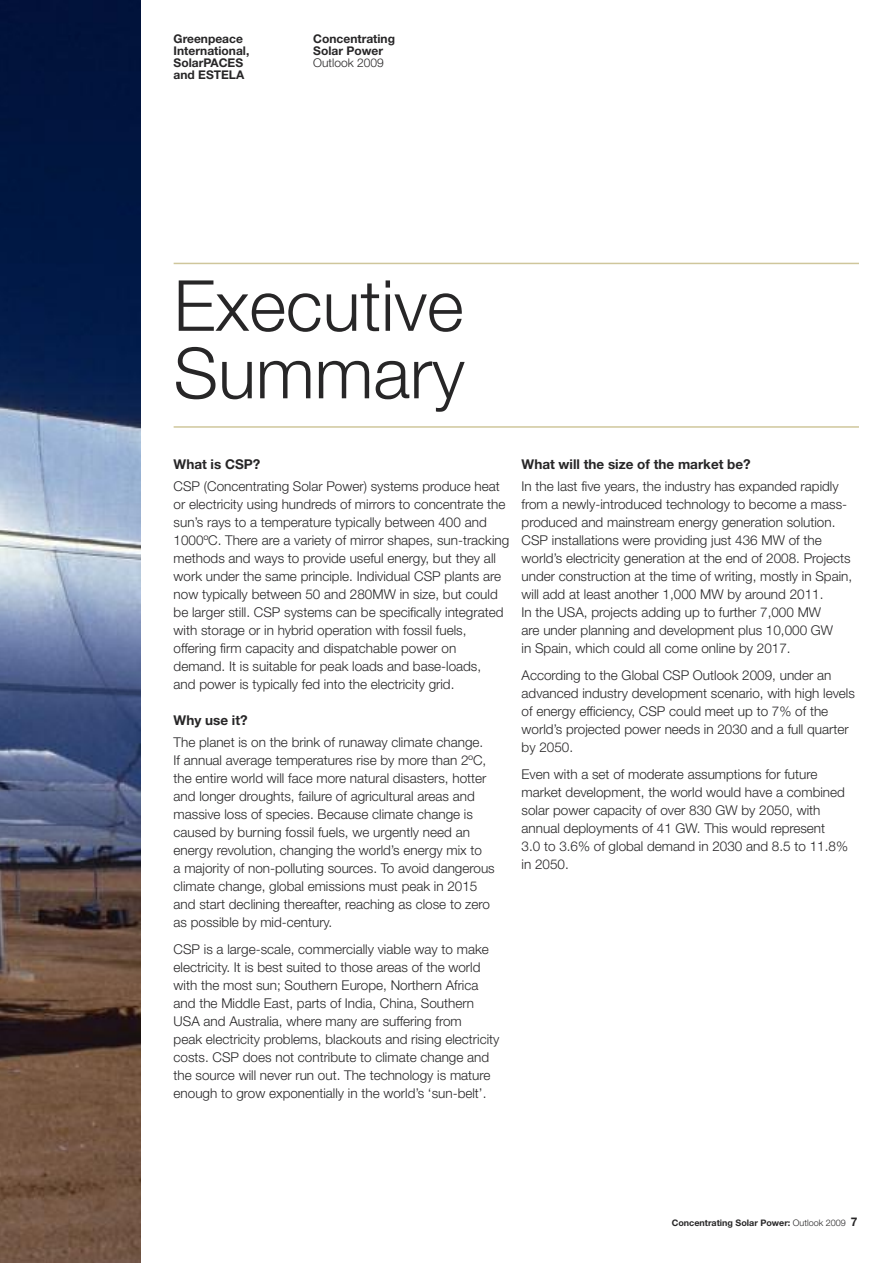
<style>
.page{position:relative;width:893px;height:1263px;background:#fff}
.page>*{position:absolute;margin:0;border:0;box-sizing:border-box;transform-origin:0 0}
.t1{font:300 70.5px/67.5px "Helvetica Neue LT Com";color:#272627}
.t2{font:300 13.5px/18px "Helvetica Neue LT Com";color:#272627}
.t3{font:700 13.5px "Helvetica Neue LT Com";color:#272627}
.t4{font:700 12px/12px "Helvetica Neue LT Com";color:#272627}
.t5{font:300 12px "Helvetica Neue LT Com";color:#272627}
.t6{font:700 9px "Helvetica Neue LT Com";color:#272627}
.s1{font-weight:300}
.s2{font-size:12px}
</style>
<div class="page">
<img style="left:0;top:0;width:140px;height:1263px">
<hr style="left:174px;top:263px;width:685px;height:1px;background:#cfc69b">
<hr style="left:174px;top:426px;width:685px;height:2px;background:#cfc69b">
<p class="t4" style="left:174px;top:32px;width:77px">Greenpeace<br>International,<br>SolarPACES and ESTELA</p>
<p class="t4" style="left:313px;top:32px;width:83px">Concentrating<br>Solar Power</p>
<p class="t5" style="left:313px;top:55px;width:72px">Outlook 2009</p>
<h1 class="t1" style="left:174px;top:270px;width:293px">Executive<br>Summary</h1>
<p class="t3" style="left:174px;top:456px;width:88px">What is CSP?</p>
<p class="t2" style="left:174px;top:477px;width:337px">CSP (Concentrating Solar Power) systems produce heat or electricity using hundreds of mirrors to concentrate the sun’s rays to a temperature typically between 400 and 1000ºC. There are a variety of mirror shapes, sun-tracking methods and ways to provide useful energy, but they all work under the same principle. Individual CSP plants are now typically between 50 and 280MW in size, but could be larger still. CSP systems can be specifically integrated with storage or in hybrid operation with fossil fuels, offering firm capacity and dispatchable power on demand. It is suitable for peak loads and base-loads,<br>and power is typically fed into the electricity grid.</p>
<p class="t3" style="left:174px;top:711px;width:76px">Why use it?</p>
<p class="t2" style="left:174px;top:733px;width:323px">The planet is on the brink of runaway climate change.<br>If annual average temperatures rise by more than 2ºC, the entire world will face more natural disasters, hotter and longer droughts, failure of agricultural areas and massive loss of species. Because climate change is caused by burning fossil fuels, we urgently need an energy revolution, changing the world’s energy mix to<br>a majority of non-polluting sources. To avoid dangerous climate change, global emissions must peak in 2015 and start declining thereafter, reaching as close to zero as possible by mid-century.</p>
<p class="t2" style="left:174px;top:940px;width:327px">CSP is a large-scale, commercially viable way to make electricity. It is best suited to those areas of the world with the most sun; Southern Europe, Northern Africa and the Middle East, parts of India, China, Southern USA and Australia, where many are suffering from<br>peak electricity problems, blackouts and rising electricity costs. CSP does not contribute to climate change and the source will never run out. The technology is mature enough to grow exponentially in the world’s ‘sun-belt’.</p>
<p class="t3" style="left:522px;top:456px;width:231px">What will the size of the market be?</p>
<p class="t2" style="left:522px;top:477px;width:332px">In the last five years, the industry has expanded rapidly from a newly-introduced technology to become a mass&shy;produced and mainstream energy generation solution.<br>CSP installations were providing just 436 MW of the world’s electricity generation at the end of 2008. Projects under construction at the time of writing, mostly in Spain, will add at least another 1,000 MW by around 2011.<br>In the USA, projects adding up to further 7,000 MW<br>are under planning and development plus 10,000 GW<br>in Spain, which could all come online by 2017.</p>
<p class="t2" style="left:522px;top:666px;width:335px">According to the Global CSP Outlook 2009, under an advanced industry development scenario, with high levels of energy efficiency, CSP could meet up to 7% of the world’s projected power needs in 2030 and a full quarter by 2050.</p>
<p class="t2" style="left:522px;top:765px;width:328px">Even with a set of moderate assumptions for future market development, the world would have a combined solar power capacity of over 830 GW by 2050, with annual deployments of 41 GW. This would represent<br>3.0 to 3.6% of global demand in 2030 and 8.5 to 11.8% in 2050.</p>
<p class="t6" style="left:672px;top:1217px;width:187px">Concentrating Solar Power: <span class="s1">Outlook 2009</span> <span class="s2">7</span></p>
</div>
